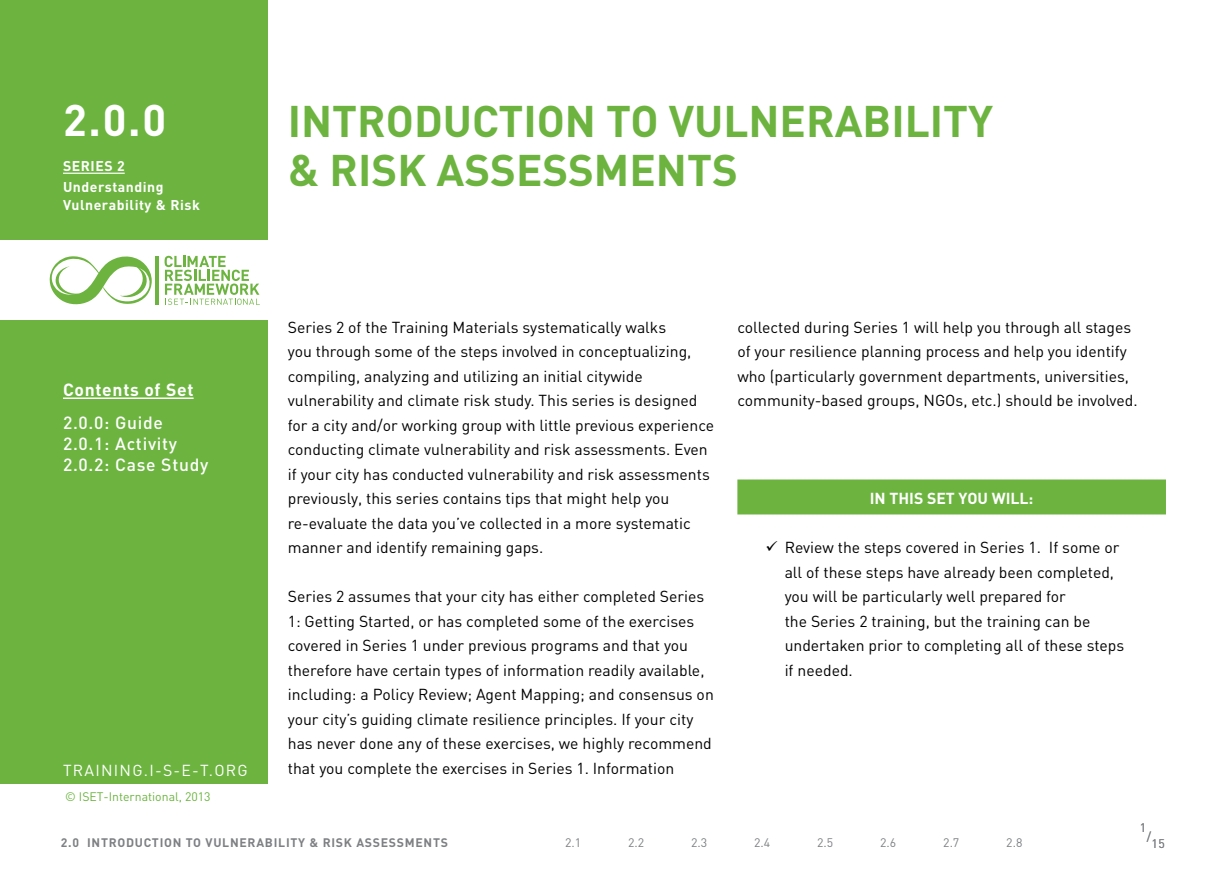
<style>
.page{position:relative;width:1229px;height:882px;background:#fff}
.page>*{position:absolute;margin:0;border:0;box-sizing:border-box;transform-origin:0 0}
.t1{font:700 43.75px/49px "DIN";color:#6cb43f}
.t2{font:700 43.75px "DIN";color:#fff}
.t3{font:500 17.5px/21px "DIN";letter-spacing:.04em;color:#fff}
.t4{font:700 17.5px "DIN";letter-spacing:.04em;color:#fff}
.BODY{font:15.75px/24.5px "DIN";color:#000}
.t5{font:15.75px "DIN";letter-spacing:.08em;color:#fff}
.Objectives{font:700 15.75px "DIN";color:#fff}
.t6{font:700 14px/21px "DIN";letter-spacing:.04em;color:#fff}
.t7{font:700 12.25px "DIN";letter-spacing:.06em;color:#7e8083}
.t8{font:12.25px "DIN";color:#7e8083}
.t9{font:12.25px "DIN";color:#6cb43f}
</style>
<div class="page">
<div style="left:0;top:0;width:267px;height:783px;background:#6cb43f"></div>
<hr style="left:63px;top:173px;width:62px;height:1px;background:#fff">
<div style="left:0;top:240px;width:271px;height:80px;background:#fff"></div>
<hr style="left:63px;top:397px;width:131px;height:2px;background:#fff">
<hr style="left:156px;top:256px;width:3px;height:49px;background:#6cb43f">
<svg style="left:164px;top:256px;width:96px;height:49px"></svg>
<svg style="left:49px;top:256px;width:103px;height:49px"></svg>
<div style="left:737px;top:480px;width:429px;height:34px;background:#6cb43f"></div>
<h1 class="t2" style="left:63px;top:92px;width:105px">2.0.0</h1>
<p class="t6" style="left:63px;top:155px;width:102px">SERIES 2<br>Understanding</p>
<p class="t6" style="left:63px;top:194px;width:138px">Vulnerability &amp; Risk</p>
<p class="t1" style="left:288px;top:94px;width:707px">INTRODUCTION TO VULNERABILITY &amp; RISK ASSESSMENTS</p>
<p class="t4" style="left:63px;top:378px;width:132px">Contents of Set</p>
<p class="t3" style="left:63px;top:412px;width:147px">2.0.0: Guide<br>2.0.1: Activity<br>2.0.2: Case Study</p>
<p class="t3" style="left:79px;top:412px;width:11px">2<br>2</p>
<p class="t5" style="left:63px;top:761px;width:186px">TRAINING.I-S-E-T.ORG</p>
<p class="t9" style="left:65px;top:789px;width:147px">© ISET-International, 2013</p>
<p class="BODY" style="left:288px;top:314px;width:428px">Series 2 of the Training Materials systematically walks<br>you through some of the steps involved in conceptualizing, compiling, analyzing and utilizing an initial citywide vulnerability and climate risk study. This series is designed for a city and/or working group with little previous experience conducting climate vulnerability and risk assessments. Even if your city has conducted vulnerability and risk assessments previously, this series contains tips that might help you re-evaluate the data you’ve collected in a more systematic manner and identify remaining gaps.</p>
<p class="BODY" style="left:288px;top:584px;width:427px">Series 2 assumes that your city has either completed Series 1: Getting Started, or has completed some of the exercises covered in Series 1 under previous programs and that you therefore have certain types of information readily available, including: a Policy Review; Agent Mapping; and consensus on your city’s guiding climate resilience principles. If your city has never done any of these exercises, we highly recommend that you complete the exercises in Series 1. Information</p>
<p class="BODY" style="left:737px;top:314px;width:402px">collected during Series 1 will help you through all stages of your resilience planning process and help you identify who (particularly government departments, universities, community-based groups, NGOs, etc.) should be involved.</p>
<p class="Objectives" style="left:869px;top:488px;width:165px">IN THIS SET YOU WILL:</p>
<p class="BODY" style="left:784px;top:535px;width:341px">Review the steps covered in Series 1. If some or all of these steps have already been completed, you will be particularly well prepared for<br>the Series 2 training, but the training can be undertaken prior to completing all of these steps if needed.</p>
<p class="t7" style="left:61px;top:835px;width:388px">2.0 INTRODUCTION TO VULNERABILITY &amp; RISK ASSESSMENTS</p>
<p class="t8" style="left:565px;top:835px;width:18px">2.1</p>
<p class="t8" style="left:628px;top:835px;width:18px">2.2</p>
<p class="t8" style="left:691px;top:835px;width:18px">2.3</p>
<p class="t8" style="left:754px;top:835px;width:18px">2.4</p>
<p class="t8" style="left:817px;top:835px;width:18px">2.5</p>
<p class="t8" style="left:880px;top:835px;width:18px">2.6</p>
<p class="t8" style="left:943px;top:835px;width:18px">2.7</p>
<p class="t8" style="left:1006px;top:835px;width:18px">2.8</p>
<h1 class="t8" style="left:1139px;top:820px;width:8px">1</h1>
<h1 class="t8" style="left:1146px;top:828px;width:6px">/</h1>
<h1 class="t8" style="left:1151px;top:835px;width:15px">15</h1>
</div>
